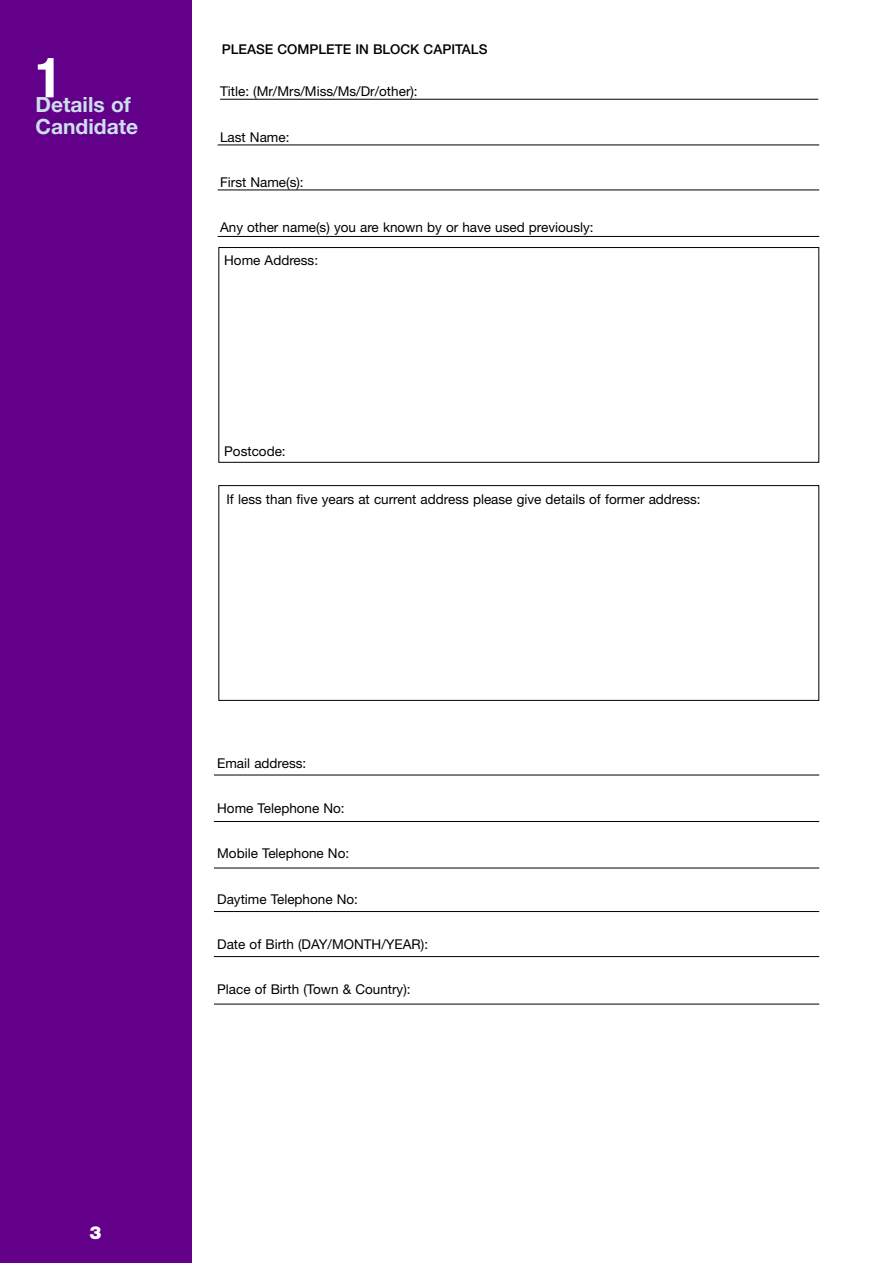
<style>
.page{position:relative;width:893px;height:1263px;background:#fff}
.page>*{position:absolute;margin:0;border:0;box-sizing:border-box;transform-origin:0 0}
.t1{font:700 condensed 55.5px "Helvetica Neue";color:#fff}
.t2{font:700 21px/22.5px "Helvetica Neue LT";color:#cbdfec}
.t3{font:900 18px "Helvetica Neue LT";color:#fff}
.t4{font:13.5px "Helvetica Neue LT";color:#000}
.t5{font:500 13.5px "Helvetica Neue LT";color:#000}
</style>
<div class="page">
<div style="left:0;top:0;width:191px;height:1263px;background:#630089"></div>
<hr style="left:218px;top:145px;width:601px;height:1px;background:#000">
<hr style="left:218px;top:190px;width:601px;height:1px;background:#000">
<hr style="left:218px;top:236px;width:601px;height:1px;background:#000">
<hr style="left:214px;top:775px;width:605px;height:1px;background:#000">
<hr style="left:214px;top:821px;width:605px;height:1px;background:#000">
<hr style="left:214px;top:868px;width:605px;height:1px;background:#000">
<hr style="left:214px;top:911px;width:605px;height:1px;background:#000">
<hr style="left:214px;top:956px;width:605px;height:1px;background:#000">
<div style="left:218px;top:247px;width:601px;height:216px;border:1px solid #000"></div>
<div style="left:218px;top:485px;width:601px;height:216px;border:1px solid #000"></div>
<hr style="left:214px;top:1004px;width:605px;height:1px;background:#000">
<hr style="left:220px;top:99px;width:598px;height:1px;background:#000">
<h1 class="t1" style="left:36px;top:44px;width:28px">1</h1>
<h2 class="t2" style="left:36px;top:95px;width:104px">Details of<br>Candidate</h2>
<p class="t5" style="left:222px;top:44px;width:267px">PLEASE COMPLETE IN BLOCK CAPITALS</p>
<p class="t4" style="left:220px;top:87px;width:199px">Title: (Mr/Mrs/Miss/Ms/Dr/other):</p>
<p class="t4" style="left:220px;top:132px;width:71px">Last Name:</p>
<p class="t4" style="left:220px;top:177px;width:85px">First Name(s):</p>
<p class="t4" style="left:220px;top:222px;width:375px">Any other name(s) you are known by or have used previously:</p>
<p class="t4" style="left:224px;top:255px;width:95px">Home Address:</p>
<p class="t4" style="left:224px;top:446px;width:63px">Postcode:</p>
<p class="t4" style="left:226px;top:495px;width:476px">If less than five years at current address please give details of former address:</p>
<h3 class="t3" style="left:90px;top:1226px;width:14px">3</h3>
<p class="t4" style="left:217px;top:759px;width:91px">Email address:</p>
<p class="t4" style="left:217px;top:804px;width:129px">Home Telephone No:</p>
<p class="t4" style="left:217px;top:849px;width:134px">Mobile Telephone No:</p>
<p class="t4" style="left:217px;top:894px;width:142px">Daytime Telephone No:</p>
<p class="t4" style="left:217px;top:939px;width:212px">Date of Birth (DAY/MONTH/YEAR):</p>
<p class="t4" style="left:217px;top:984px;width:195px">Place of Birth (Town &amp; Country):</p>
</div>
